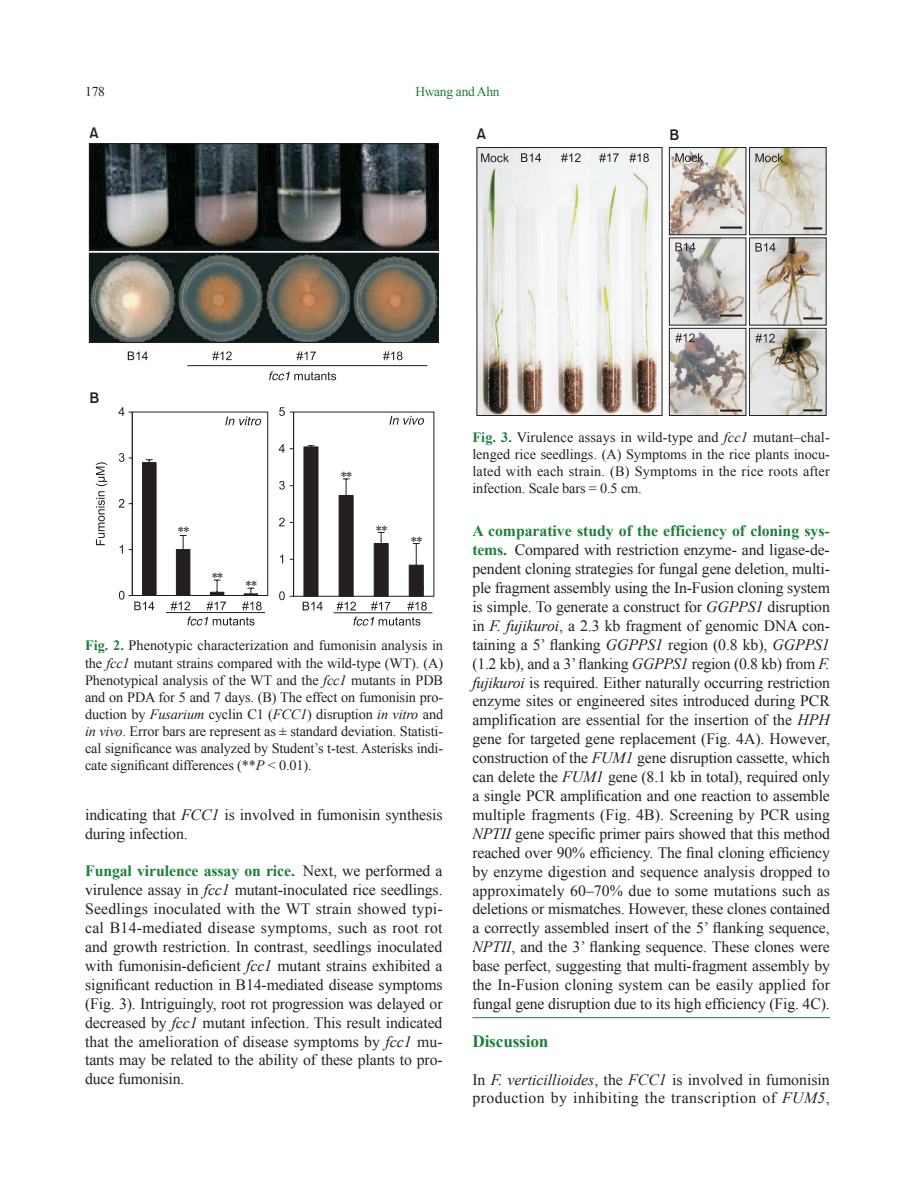
<style>
.page{position:relative;width:915px;height:1191px;background:#fff}
.page>*{position:absolute;margin:0;border:0;box-sizing:border-box;transform-origin:0 0}
.t1{font:700 17.25px "Times New Roman";letter-spacing:-.01em;color:#1c8039}
.t2{font:15.75px/18.9px "Times New Roman";letter-spacing:-.005em;color:#231f20;text-align:justify}
.t3{font:15.75px/18.9px "Times New Roman";letter-spacing:.03em;color:#231f20}
.t4{font:15px "Gothic 725 BT Bold A";color:#231f20}
.t5{font:14.25px/17.1px "Times New Roman";letter-spacing:-.01em;color:#231f20;text-align:justify}
.t6{font:13.5px "Times New Roman";color:#231f20}
.t7{font:13.5px "Times New Roman";letter-spacing:-.02em;color:#1c8039}
.s1{font-weight:700;color:#1c8039}
.s2{font-style:italic}
</style>
<div class="page">
<hr style="left:472px;top:1017px;width:357px;height:1px;background:#1c8039">
<img style="left:91px;top:255px;width:345px;height:86px">
<img style="left:91px;top:145px;width:345px;height:103px">
<hr style="left:415px;top:543px;width:1px;height:33px;background:#231f20">
<hr style="left:380px;top:532px;width:1px;height:33px;background:#231f20">
<hr style="left:345px;top:479px;width:1px;height:32px;background:#231f20">
<svg style="left:247px;top:588px;width:7px;height:5px"></svg>
<hr style="left:183px;top:535px;width:1px;height:31px;background:#231f20">
<svg style="left:146px;top:459px;width:6px;height:3px"></svg>
<svg style="left:212px;top:351px;width:19px;height:9px"></svg>
<hr style="left:187px;top:365px;width:240px;height:1px;background:#231f20">
<svg style="left:128px;top:351px;width:20px;height:9px"></svg>
<svg style="left:296px;top:351px;width:20px;height:9px"></svg>
<svg style="left:383px;top:351px;width:19px;height:9px"></svg>
<svg style="left:269px;top:371px;width:67px;height:9px"></svg>
<svg style="left:171px;top:601px;width:19px;height:9px"></svg>
<hr style="left:166px;top:612px;width:99px;height:1px;background:#231f20">
<svg style="left:242px;top:601px;width:19px;height:9px"></svg>
<svg style="left:187px;top:616px;width:67px;height:9px"></svg>
<div style="left:132px;top:411px;width:136px;height:185px;border:1px solid #231f20"></div>
<div style="left:142px;top:462px;width:14px;height:134px;background:#231f20"></div>
<div style="left:176px;top:549px;width:14px;height:47px;background:#231f20"></div>
<div style="left:244px;top:593px;width:14px;height:3px;background:#231f20;border:1px solid #231f20"></div>
<svg style="left:206px;top:579px;width:20px;height:31px"></svg>
<hr style="left:132px;top:412px;width:1px;height:183px;background:#231f20">
<svg style="left:119px;top:591px;width:35px;height:19px"></svg>
<svg style="left:120px;top:545px;width:3px;height:8px"></svg>
<svg style="left:119px;top:499px;width:13px;height:8px"></svg>
<svg style="left:119px;top:453px;width:13px;height:9px"></svg>
<svg style="left:118px;top:407px;width:14px;height:9px"></svg>
<svg style="left:96px;top:462px;width:11px;height:83px"></svg>
<svg style="left:225px;top:416px;width:36px;height:9px"></svg>
<div style="left:303px;top:446px;width:15px;height:150px;background:#231f20;border:1px solid #231f20"></div>
<div style="left:338px;top:495px;width:15px;height:101px;background:#231f20;border:1px solid #231f20"></div>
<div style="left:374px;top:543px;width:14px;height:53px;background:#231f20;border:1px solid #231f20"></div>
<div style="left:409px;top:565px;width:14px;height:31px;background:#231f20;border:1px solid #231f20"></div>
<hr style="left:293px;top:412px;width:1px;height:184px;background:#231f20">
<svg style="left:279px;top:591px;width:14px;height:9px"></svg>
<svg style="left:280px;top:554px;width:3px;height:9px"></svg>
<svg style="left:279px;top:518px;width:5px;height:8px"></svg>
<svg style="left:279px;top:481px;width:14px;height:8px"></svg>
<svg style="left:278px;top:444px;width:15px;height:9px"></svg>
<svg style="left:279px;top:407px;width:14px;height:9px"></svg>
<svg style="left:336px;top:601px;width:20px;height:9px"></svg>
<hr style="left:333px;top:612px;width:99px;height:1px;background:#231f20">
<svg style="left:302px;top:601px;width:20px;height:9px"></svg>
<svg style="left:371px;top:601px;width:19px;height:9px"></svg>
<svg style="left:407px;top:601px;width:19px;height:9px"></svg>
<svg style="left:353px;top:616px;width:67px;height:9px"></svg>
<svg style="left:421px;top:586px;width:3px;height:5px"></svg>
<svg style="left:389px;top:416px;width:35px;height:9px"></svg>
<div style="left:89px;top:143px;width:349px;height:107px;border:1px solid #231f20"></div>
<div style="left:89px;top:253px;width:349px;height:90px;border:1px solid #231f20"></div>
<img style="left:476px;top:147px;width:350px;height:269px">
<p class="t6" style="left:85px;top:83px;width:21px">178</p>
<p class="t4" style="left:89px;top:124px;width:11px">A</p>
<p class="t4" style="left:89px;top:389px;width:11px">B</p>
<p class="t7" style="left:415px;top:83px;width:86px">Hwang and Ahn</p>
<p class="t4" style="left:476px;top:125px;width:11px">A</p>
<p class="t4" style="left:669px;top:126px;width:11px">B</p>
<p class="t6" style="left:340px;top:467px;width:14px">**</p>
<p class="t5" style="left:472px;top:428px;width:359px"><span class="s1">Fig. 3.</span> Virulence assays in wild-type and <span class="s2">fcc1</span> mutant–chal&shy;lenged rice seedlings. (A) Symptoms in the rice plants inocu&shy;lated with each strain. (B) Symptoms in the rice roots after infection. Scale bars = 0.5 cm.</p>
<p class="t6" style="left:177px;top:523px;width:14px">**</p>
<p class="t6" style="left:211px;top:568px;width:14px">**</p>
<p class="t6" style="left:245px;top:576px;width:14px">**</p>
<p class="t6" style="left:375px;top:521px;width:14px">**</p>
<p class="t6" style="left:410px;top:532px;width:14px">**</p>
<p class="t5" style="left:85px;top:637px;width:359px"><span class="s1">Fig. 2.</span> Phenotypic characterization and fumonisin analysis in the <span class="s2">fcc1</span> mutant strains compared with the wild-type (WT). (A)<br>Phenotypical analysis of the WT and the <span class="s2">fcc1</span> mutants in PDB and on PDA for 5 and 7 days. (B) The effect on fumonisin pro&shy;duction by <span class="s2">Fusarium</span> cyclin C1 (<span class="s2">FCC1</span>) disruption <span class="s2">in vitro</span> and <span class="s2">in vivo</span>. Error bars are represent as ± standard deviation. Statisti&shy;cal significance was analyzed by Student’s t-test. Asterisks indi&shy;cate significant differences (**<span class="s2">P</span> &lt; 0.01).</p>
<p class="t2" style="left:85px;top:804px;width:359px">indicating that <span class="s2">FCC1</span> is involved in fumonisin synthesis during infection.</p>
<p class="t2" style="left:85px;top:861px;width:359px"><span class="s1">Fungal virulence assay on rice.</span> Next, we performed a virulence assay in <span class="s2">fcc1</span> mutant-inoculated rice seedlings.<br>Seedlings inoculated with the WT strain showed typi&shy;cal B14-mediated disease symptoms, such as root rot and growth restriction. In contrast, seedlings inoculated with fumonisin-deficient <span class="s2">fcc1</span> mutant strains exhibited a significant reduction in B14-mediated disease symptoms (Fig. 3). Intriguingly, root rot progression was delayed or decreased by <span class="s2">fcc1</span> mutant infection. This result indicated that the amelioration of disease symptoms by <span class="s2">fcc1</span> mu&shy;tants may be related to the ability of these plants to pro&shy;duce fumonisin.</p>
<p class="t2" style="left:472px;top:521px;width:359px"><span class="s1">A comparative study of the efficiency of cloning sys&shy;tems.</span> Compared with restriction enzyme- and ligase-de&shy;pendent cloning strategies for fungal gene deletion, multi&shy;ple fragment assembly using the In-Fusion cloning system is simple. To generate a construct for <span class="s2">GGPPS1</span> disruption in <span class="s2">F. fujikuroi</span>, a 2.3 kb fragment of genomic DNA con&shy;taining a 5’ flanking <span class="s2">GGPPS1</span> region (0.8 kb), <span class="s2">GGPPS1 </span>(1.2 kb), and a 3’ flanking <span class="s2">GGPPS1</span> region (0.8 kb) from <span class="s2">F. fujikuroi</span> is required. Either naturally occurring restriction enzyme sites or engineered sites introduced during PCR amplification are essential for the insertion of the <span class="s2">HPH </span>gene for targeted gene replacement (Fig. 4A). However, construction of the <span class="s2">FUM1</span> gene disruption cassette, which can delete the <span class="s2">FUM1</span> gene (8.1 kb in total), required only a single PCR amplification and one reaction to assemble multiple fragments (Fig. 4B). Screening by PCR using <span class="s2">NPTII</span> gene specific primer pairs showed that this method reached over 90% efficiency. The final cloning efficiency by enzyme digestion and sequence analysis dropped to approximately 60–70% due to some mutations such as deletions or mismatches. However, these clones contained a correctly assembled insert of the 5’ flanking sequence, <span class="s2">NPTII</span>, and the 3’ flanking sequence. These clones were base perfect, suggesting that multi-fragment assembly by the In-Fusion cloning system can be easily applied for fungal gene disruption due to its high efficiency (Fig. 4C).</p>
<p class="t1" style="left:472px;top:1029px;width:78px">Discussion</p>
<p class="t3" style="left:472px;top:1069px;width:359px">In <span class="s2">F. verticillioides</span>, the <span class="s2">FCC1</span> is involved in fumonisin production by inhibiting the transcription of <span class="s2">FUM5</span>,</p>
</div>
